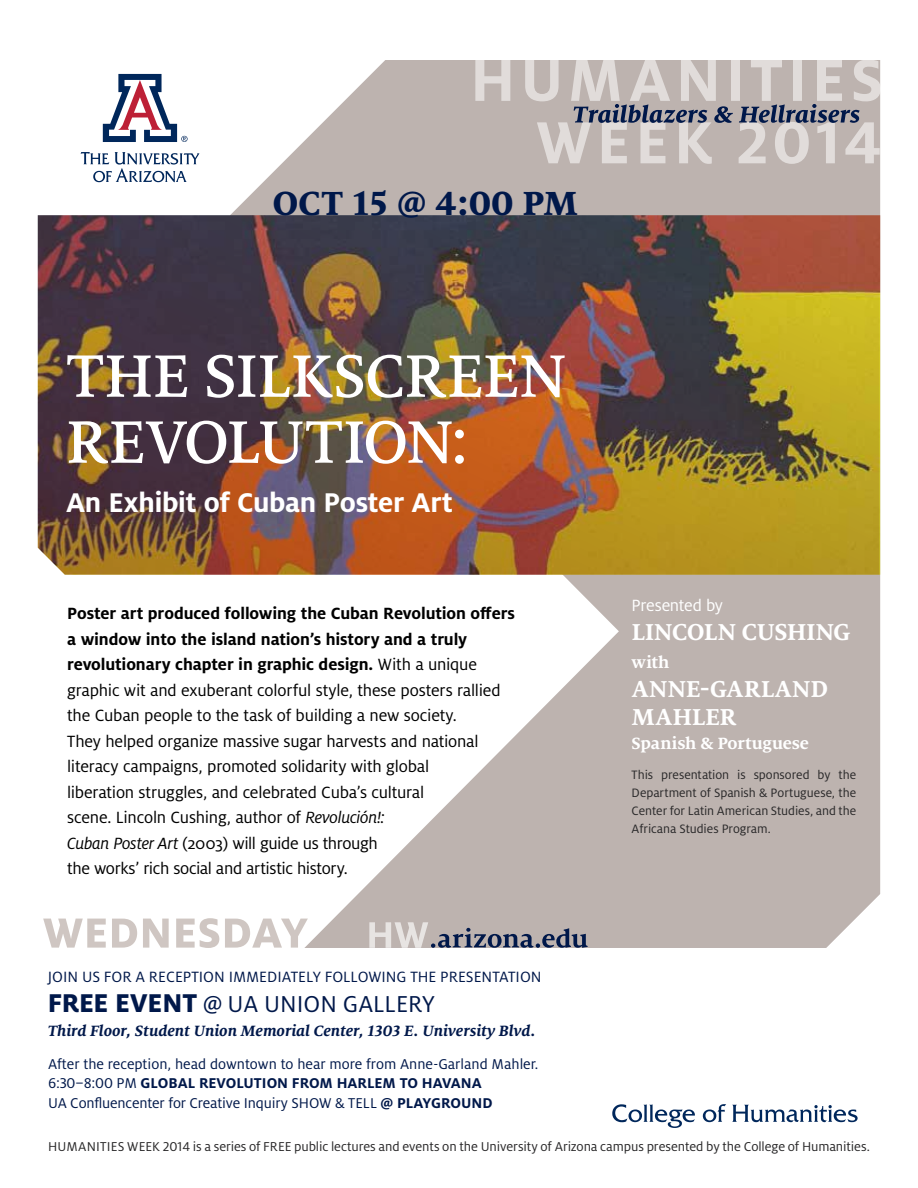
<style>
.page{position:relative;width:918px;height:1188px;background:#fff}
.page>*{position:absolute;margin:0;border:0;box-sizing:border-box;transform-origin:0 0}
.t1{font:500 66.45px/66px "Milo Serif OT";letter-spacing:-.01em;color:#fff}
.t2{font:800 37.05px "Milo Serif OT";color:#00184a}
.t3{font:700 30px "Milo OT";letter-spacing:-.01em;color:#fff}
.t4{font:700 25.5px/28.5px "Milo Serif OT";letter-spacing:.005em;color:#fff}
.t5{font:25.5px "Milo OT";color:#00184a}
.t6{font:18px/25.5px "Milo OT";letter-spacing:-.005em;color:#000}
.t7{font:700 18px "Milo Serif OT";color:#fff}
.t8{font:18px "Milo OT";letter-spacing:-.01em;color:#fff}
.t9{font:italic 700 16.5px "Milo Serif OT";color:#00184a}
.t10{font:16.5px "Milo OT";color:#00184a}
.t11{font:15.75px/19.5px "Milo OT";color:#00184a}
.t12{font:14.25px "Milo OT";letter-spacing:-.005em;color:#292829}
.t13{font:13.5px/18px "Milo OT";color:#292829;text-align:justify}
.s1{font-weight:700}
.s2{font-style:italic}
.s3{font-weight:800;font-size:28.5px}
</style>
<div class="page">
<svg style="left:81px;top:152px;width:118px;height:30px"></svg>
<svg style="left:102px;top:73px;width:86px;height:69px"></svg>
<div style="left:259px;top:60px;width:621px;height:888px;background:#bdb3af"></div>
<svg style="left:230px;top:186px;width:389px;height:762px"></svg>
<svg style="left:475px;top:60px;width:406px;height:104px;background:#beb8b7"></svg>
<img style="left:38px;top:215px;width:842px;height:360px">
<svg style="left:43px;top:918px;width:265px;height:30px"></svg>
<svg style="left:369px;top:922px;width:219px;height:26px;background:#a19ea4"></svg>
<svg style="left:612px;top:1104px;width:246px;height:24px"></svg>
<h2 class="t2" style="left:273px;top:183px;width:306px">Oct 15 @ 4:00 PM</h2>
<h1 class="t1" style="left:66px;top:344px;width:502px">THE SILKSCREEN<br>REVOLUTION:</h1>
<h3 class="t3" style="left:66px;top:486px;width:389px">An Exhibit of Cuban Poster Art</h3>
<p class="t6" style="left:67px;top:601px;width:449px"><span class="s1">Poster art produced following the Cuban Revolution offers a window into the island nation’s history and a truly revolutionary chapter in graphic design.</span> With a unique graphic wit and exuberant colorful style, these posters rallied the Cuban people to the task of building a new society.<br>They helped organize massive sugar harvests and national literacy campaigns, promoted solidarity with global<br>liberation struggles, and celebrated Cuba’s cultural<br>scene. Lincoln Cushing, author of <span class="s2">Revolución!:<br>Cuban Poster Art</span> (2003) will guide us through<br>the works’ rich social and artistic history.</p>
<p class="t10" style="left:48px;top:967px;width:495px">Join us for a REception Immediately following the Presentation</p>
<h3 class="t5" style="left:48px;top:990px;width:389px"><span class="s3">FREE EVENT</span> @ UA U nion Gallery</h3>
<p class="t9" style="left:48px;top:1021px;width:489px">Third Floor, Student Union Memorial Center, 1303 E. University Blvd.</p>
<p class="t11" style="left:48px;top:1054px;width:492px">After the reception, head downtown to hear more from Anne-Garland Mahler.<br>6:30–8:00 pM <span class="s1">Global Revolution from Harlem to Havana<br></span>UA Confluencenter for Creative I nquiry Show &amp; Te ll <span class="s1">@ Playground</span></p>
<p class="t8" style="left:632px;top:596px;width:93px">Presented by</p>
<h3 class="t4" style="left:632px;top:618px;width:220px">LINCOLN CUSHING</h3>
<p class="t7" style="left:632px;top:653px;width:39px">WITH</p>
<h3 class="t4" style="left:632px;top:675px;width:198px">ANNE-GARLAND<br>MAHLER</h3>
<p class="t7" style="left:632px;top:734px;width:179px">SPANISH &amp; PORTUGUESE</p>
<p class="t13" style="left:632px;top:766px;width:226px">This presentation is sponsored by the Department of Spanish &amp; Portuguese, the Center for Latin American Studies, and the Africana Studies Program.</p>
<p class="t12" style="left:48px;top:1138px;width:823px">Humanities Week 2014 is a series of FREE public lectures and events on the U niversity of Arizona campus presented by the College of Humanities.</p>
</div>
